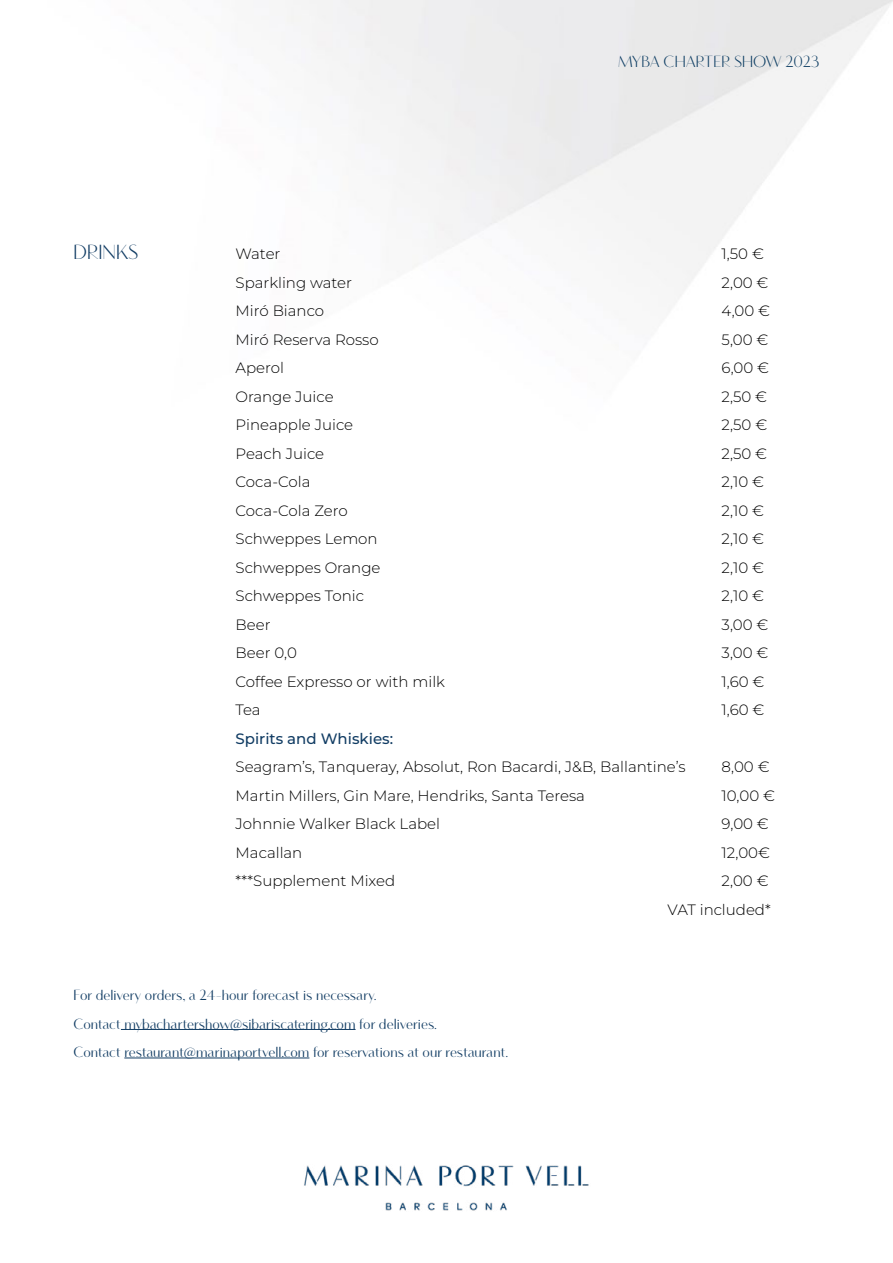
<style>
.page{position:relative;width:893px;height:1263px;background:#fff}
.page>*{position:absolute;margin:0;border:0;box-sizing:border-box;transform-origin:0 0}
.t1{font:21px "Vanitas";color:#123d64}
.t2{font:16.5px "Vanitas";color:#0d3d63}
.t3{font:300 15px/28.5px "Montserrat";color:#000;text-align:right}
.t4{font:700 15px/28.5px "Vanitas";letter-spacing:-.005em;color:#123d64}
.t5{font:500 15px "Montserrat";color:#123d64}
</style>
<div class="page">
<hr style="left:121px;top:1029px;width:235px;height:1px;background:#123d64">
<hr style="left:124px;top:1058px;width:185px;height:1px;background:#123d64">
<img style="left:304px;top:1165px;width:285px;height:46px">
<p class="t2" style="left:618px;top:52px;width:203px">MYBA CHARTER SHOW 2023</p>
<h1 class="t1" style="left:74px;top:239px;width:66px">DRINKS</h1>
<p class="t3" style="left:236px;top:239px;width:46px">Water</p>
<p class="t3" style="left:722px;top:239px;width:44px">1,50 €</p>
<p class="t3" style="left:236px;top:268px;width:118px">Sparkling water</p>
<p class="t3" style="left:722px;top:268px;width:48px">2,00 €</p>
<p class="t3" style="left:236px;top:296px;width:90px">Miró Bianco</p>
<p class="t3" style="left:722px;top:296px;width:50px">4,00 €</p>
<p class="t3" style="left:236px;top:325px;width:145px">Miró Reserva Rosso</p>
<p class="t3" style="left:722px;top:325px;width:48px">5,00 €</p>
<p class="t3" style="left:236px;top:353px;width:50px">Aperol</p>
<p class="t3" style="left:722px;top:353px;width:49px">6,00 €</p>
<p class="t3" style="left:236px;top:382px;width:100px">Orange Juice</p>
<p class="t3" style="left:722px;top:382px;width:47px">2,50 €</p>
<p class="t3" style="left:236px;top:410px;width:119px">Pineapple Juice</p>
<p class="t3" style="left:722px;top:410px;width:47px">2,50 €</p>
<p class="t3" style="left:236px;top:439px;width:90px">Peach Juice</p>
<p class="t3" style="left:722px;top:439px;width:47px">2,50 €</p>
<p class="t3" style="left:236px;top:467px;width:76px">Coca-Cola</p>
<p class="t3" style="left:722px;top:467px;width:44px">2,10 €</p>
<p class="t3" style="left:236px;top:496px;width:114px">Coca-Cola Zero</p>
<p class="t3" style="left:722px;top:496px;width:44px">2,10 €</p>
<p class="t3" style="left:236px;top:524px;width:144px">Schweppes Lemon</p>
<p class="t3" style="left:722px;top:524px;width:44px">2,10 €</p>
<p class="t3" style="left:236px;top:553px;width:146px">Schweppes Orange</p>
<p class="t3" style="left:722px;top:553px;width:44px">2,10 €</p>
<p class="t3" style="left:236px;top:581px;width:130px">Schweppes Tonic</p>
<p class="t3" style="left:722px;top:581px;width:44px">2,10 €</p>
<p class="t3" style="left:236px;top:610px;width:37px">Beer</p>
<p class="t3" style="left:722px;top:610px;width:48px">3,00 €</p>
<p class="t3" style="left:236px;top:638px;width:63px">Beer 0,0</p>
<p class="t3" style="left:722px;top:638px;width:48px">3,00 €</p>
<p class="t3" style="left:236px;top:667px;width:211px">Coffee Expresso or with milk</p>
<p class="t3" style="left:722px;top:667px;width:44px">1,60 €</p>
<p class="t3" style="left:236px;top:695px;width:27px">Tea</p>
<p class="t3" style="left:722px;top:695px;width:44px">1,60 €</p>
<p class="t5" style="left:236px;top:728px;width:159px">Spirits and Whiskies:</p>
<p class="t3" style="left:236px;top:752px;width:452px">Seagram’s, Tanqueray, Absolut, Ron Bacardi, J&amp;B, Ballantine’s</p>
<p class="t3" style="left:722px;top:752px;width:50px">8,00 €</p>
<p class="t3" style="left:236px;top:781px;width:351px">Martin Millers, Gin Mare, Hendriks, Santa Teresa</p>
<p class="t3" style="left:722px;top:781px;width:55px">10,00 €</p>
<p class="t3" style="left:236px;top:809px;width:206px">Johnnie Walker Black Label</p>
<p class="t3" style="left:722px;top:809px;width:49px">9,00 €</p>
<p class="t3" style="left:236px;top:838px;width:68px">Macallan</p>
<p class="t3" style="left:722px;top:838px;width:50px">12,00€</p>
<p class="t3" style="left:236px;top:866px;width:161px">***Supplement Mixed</p>
<p class="t3" style="left:668px;top:866px;width:105px">2,00 €<br>VAT included*</p>
<p class="t4" style="left:74px;top:981px;width:436px">For delivery orders, a 24-hour forecast is necessary.<br>Contact mybachartershow@sibariscatering.com for deliveries.<br>Contact restaurant@marinaportvell.com for reservations at our restaurant.</p>
</div>
